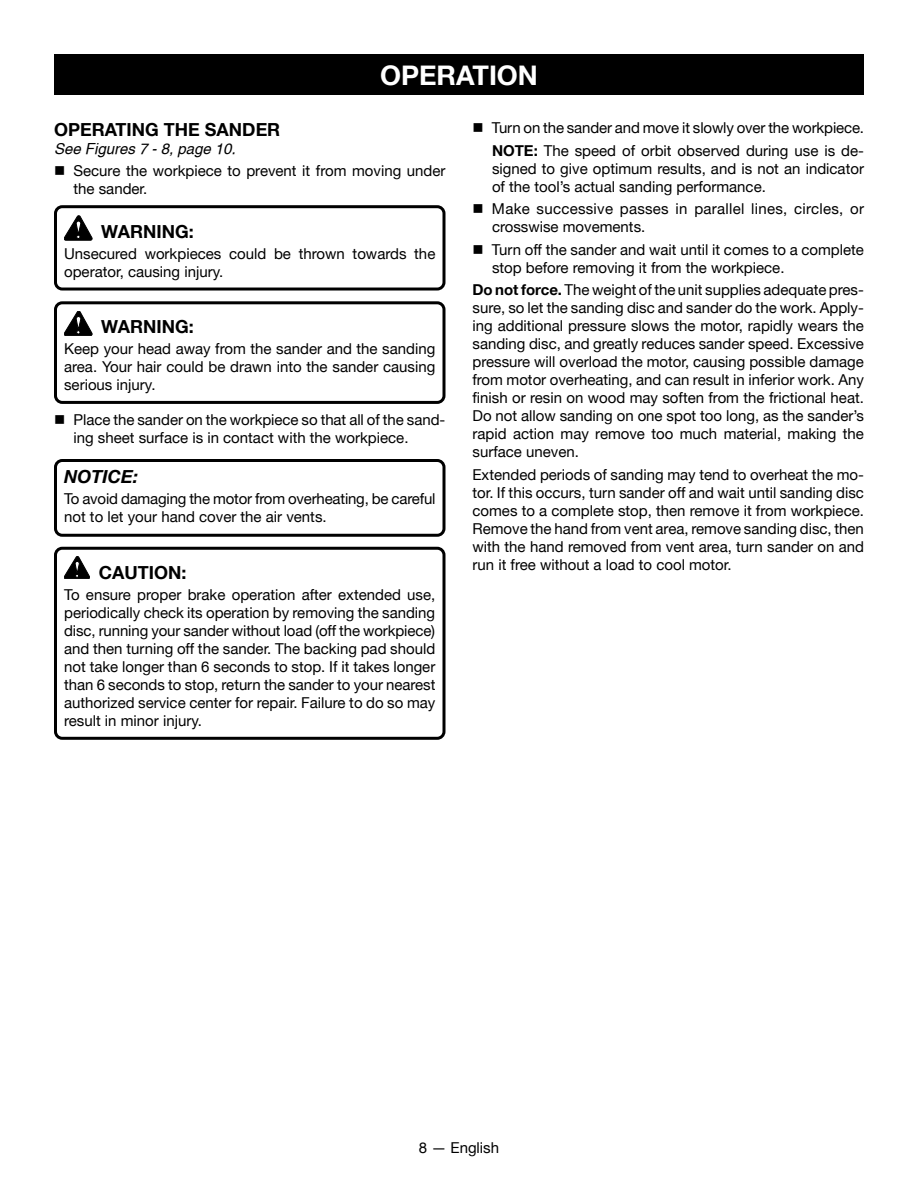
<style>
.page{position:relative;width:918px;height:1188px;background:#fff}
.page>*{position:absolute;margin:0;border:0;box-sizing:border-box;transform-origin:0 0}
.HEADING{font:700 27px "Helvetica Neue";color:#fff}
.Warning{font:700 18px "Helvetica Neue";color:#000}
.Heading_2_no_space{font:700 18px "Helvetica Neue";color:#000}
.Notice{font:italic 700 18px "Helvetica Neue";color:#000}
.Body_text{font:15px/18px "Helvetica Neue";color:#000;text-align:justify}
.Warning_text{font:15px/18px "Helvetica Neue";color:#000}
.bullets{font:15px/18px "Helvetica Neue";color:#000}
.bullets-2{font:15px/18px "Helvetica Neue";letter-spacing:.02em;color:#000}
.See_figure{font:italic 15px "Helvetica";color:#000}
.s1{font-weight:700}
</style>
<div class="page">
<svg style="left:64px;top:216px;width:28px;height:24px"></svg>
<svg style="left:64px;top:311px;width:28px;height:25px"></svg>
<svg style="left:64px;top:556px;width:26px;height:23px"></svg>
<div style="left:54px;top:205px;width:392px;height:86px;border:3px solid #000;border-radius:7px"></div>
<div style="left:54px;top:459px;width:392px;height:78px;border:3px solid #000;border-radius:7px"></div>
<div style="left:54px;top:547px;width:392px;height:193px;border:3px solid #000;border-radius:7px"></div>
<div style="left:54px;top:301px;width:392px;height:103px;border:3px solid #000;border-radius:7px"></div>
<div style="left:54px;top:54px;width:810px;height:40px;background:#000"></div>
<p class="HEADING" style="left:380px;top:58px;width:159px">OPERATION</p>
<p class="Heading_2_no_space" style="left:54px;top:118px;width:228px">OPERATING THE SANDER</p>
<p class="See_figure" style="left:54px;top:140px;width:183px">See Figures 7 - 8, page 10.</p>
<p class="bullets" style="left:74px;top:162px;width:374px;text-indent:-20px">■ Secure the workpiece to prevent it from moving under the sander.</p>
<p class="Warning" style="left:101px;top:220px;width:94px">WARNING:</p>
<p class="Warning_text" style="left:64px;top:244px;width:373px">Unsecured workpieces could be thrown towards the operator, causing injury.</p>
<p class="Warning" style="left:101px;top:316px;width:94px">WARNING:</p>
<p class="Warning_text" style="left:64px;top:340px;width:373px;text-align:justify">Keep your head away from the sander and the sanding area. Your hair could be drawn into the sander causing serious injury.</p>
<p class="bullets" style="left:73px;top:411px;width:373px;text-indent:-19px">■ Place the sander on the workpiece so that all of the sand&shy;ing sheet surface is in contact with the workpiece.</p>
<p class="Notice" style="left:64px;top:466px;width:76px">NOTICE:</p>
<p class="Warning_text" style="left:64px;top:490px;width:373px">To avoid damaging the motor from overheating, be careful not to let your hand cover the air vents.</p>
<p class="Warning" style="left:99px;top:561px;width:89px">CAUTION:</p>
<p class="Warning_text" style="left:64px;top:585px;width:373px;text-align:justify">To ensure proper brake operation after extended use, periodically check its operation by removing the sanding disc, running your sander without load (off the workpiece) and then turning off the sander. The backing pad should not take longer than 6 seconds to stop. If it takes longer than 6 seconds to stop, return the sander to your nearest authorized service center for repair. Failure to do so may result in minor injury.</p>
<p class="bullets" style="left:472px;top:119px;width:393px">■ Turn on the sander and move it slowly over the workpiece.</p>
<p class="bullets" style="left:492px;top:141px;width:374px;text-align:justify"><span class="s1">NOTE:</span> The speed of orbit observed during use is de&shy;signed to give optimum results, and is not an indicator of the tool’s actual sanding performance.</p>
<p class="bullets-2" style="left:492px;top:200px;width:374px;text-indent:-19px">■ Make successive passes in parallel lines, circles, or crosswise movements.</p>
<p class="bullets" style="left:492px;top:240px;width:373px;text-indent:-20px">■ Turn off the sander and wait until it comes to a complete stop before removing it from the workpiece.</p>
<p class="Body_text" style="left:472px;top:281px;width:393px"><span class="s1">Do not force.</span> The weight of the unit supplies adequate pres&shy;sure, so let the sanding disc and sander do the work. Apply&shy;ing additional pressure slows the motor, rapidly wears the sanding disc, and greatly reduces sander speed. Excessive pressure will overload the motor, causing possible damage from motor overheating, and can result in inferior work. Any finish or resin on wood may soften from the frictional heat.<br>Do not allow sanding on one spot too long, as the sander’s rapid action may remove too much material, making the surface uneven.</p>
<p class="Body_text" style="left:472px;top:465px;width:393px">Extended periods of sanding may tend to overheat the mo&shy;tor. If this occurs, turn sander off and wait until sanding disc comes to a complete stop, then remove it from workpiece.<br>Remove the hand from vent area, remove sanding disc, then with the hand removed from vent area, turn sander on and run it free without a load to cool motor.</p>
<p class="Body_text" style="left:419px;top:1139px;width:82px">8 — English</p>
</div>
